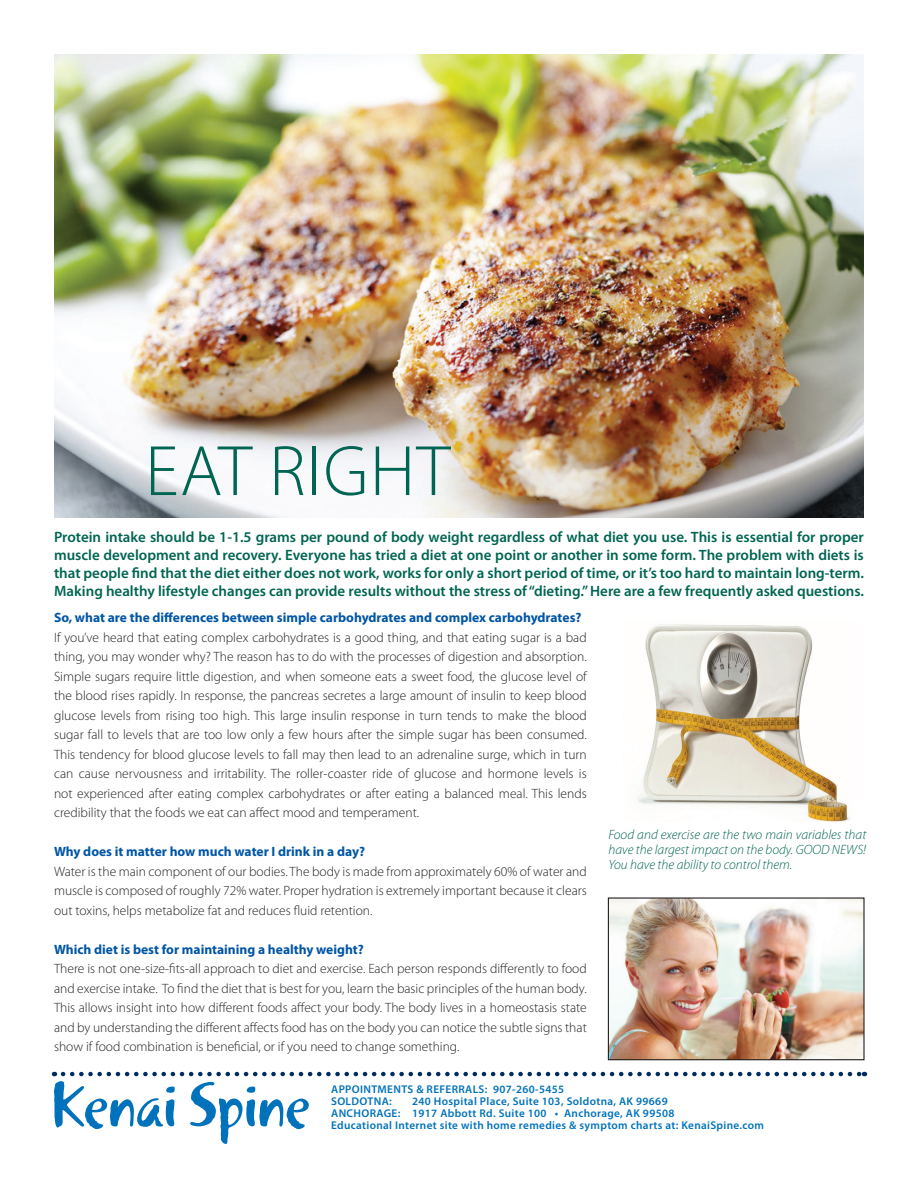
<style>
.page{position:relative;width:918px;height:1188px;background:#fff}
.page>*{position:absolute;margin:0;border:0;box-sizing:border-box;transform-origin:0 0}
.t1{font:300 72px "Myriad Pro";letter-spacing:.02em;color:#006552}
.t2{font:600 15px/18px "Myriad Pro";color:#006552;text-align:justify}
.t3{font:300 13.5px/19.5px "Myriad Pro";color:#231f20;text-align:justify}
.t4{font:700 13.5px "Myriad Pro";color:#0155a5}
.t5{font:italic 300 13.5px/15px "Myriad Pro";color:#006552;text-align:justify}
.t6{font:600 11.25px/12px "Myriad Pro";letter-spacing:.03em;color:#0072bc}
</style>
<div class="page">
<svg style="left:54px;top:1072px;width:811px;height:72px"></svg>
<img style="left:610px;top:899px;width:253px;height:159px">
<div style="left:608px;top:897px;width:257px;height:163px;border:1px solid #231f20"></div>
<img style="left:638px;top:624px;width:212px;height:197px">
<img style="left:54px;top:54px;width:810px;height:464px">
<h1 class="t1" style="left:145px;top:428px;width:307px">EAT RIGHT</h1>
<p class="t2" style="left:54px;top:527px;width:812px">Protein intake should be 1-1.5 grams per pound of body weight regardless of what diet you use. This is essential for proper muscle development and recovery. Everyone has tried a diet at one point or another in some form. The problem with diets is that people find that the diet either does not work, works for only a short period of time, or it’s too hard to maintain long-term.<br>Making healthy lifestyle changes can provide results without the stress of “dieting.” Here are a few frequently asked questions.</p>
<p class="t4" style="left:54px;top:609px;width:529px">So, what are the differences between simple carbohydrates and complex carbohydrates?</p>
<p class="t3" style="left:54px;top:627px;width:534px">If you’ve heard that eating complex carbohydrates is a good thing, and that eating sugar is a bad thing, you may wonder why? The reason has to do with the processes of digestion and absorption.<br>Simple sugars require little digestion, and when someone eats a sweet food, the glucose level of the blood rises rapidly. In response, the pancreas secretes a large amount of insulin to keep blood glucose levels from rising too high. This large insulin response in turn tends to make the blood sugar fall to levels that are too low only a few hours after the simple sugar has been consumed.<br>This tendency for blood glucose levels to fall may then lead to an adrenaline surge, which in turn can cause nervousness and irritability. The roller-coaster ride of glucose and hormone levels is not experienced after eating complex carbohydrates or after eating a balanced meal. This lends credibility that the foods we eat can affect mood and temperament.</p>
<p class="t4" style="left:54px;top:843px;width:313px">Why does it matter how much water I drink in a day?</p>
<p class="t3" style="left:54px;top:861px;width:534px">Water is the main component of our bodies. The body is made from approximately 60% of water and muscle is composed of roughly 72% water. Proper hydration is extremely important because it clears out toxins, helps metabolize fat and reduces fluid retention.</p>
<p class="t4" style="left:54px;top:940px;width:311px">Which diet is best for maintaining a healthy weight?</p>
<p class="t3" style="left:54px;top:959px;width:534px">There is not one-size-fits-all approach to diet and exercise. Each person responds differently to food and exercise intake. To find the diet that is best for you, learn the basic principles of the human body.<br>This allows insight into how different foods affect your body. The body lives in a homeostasis state and by understanding the different affects food has on the body you can notice the subtle signs that show if food combination is beneficial, or if you need to change something.</p>
<p class="t5" style="left:608px;top:827px;width:259px">Food and exercise are the two main variables that have the largest impact on the body. GOOD NEWS!<br>You have the ability to control them.</p>
<p class="t6" style="left:331px;top:1083px;width:235px">APPOINTMENTS &amp; REFERRALS: 907-260-5455<br>SOLDOTNA:</p>
<p class="t6" style="left:331px;top:1095px;width:434px;text-indent:81px">240 Hospital Place, Suite 103, Soldotna, AK 99669<br>ANCHORAGE: 1917 Abbott Rd. Suite 100 • Anchorage, AK 99508<br>Educational Internet site with home remedies &amp; symptom charts at: KenaiSpine.com</p>
</div>
